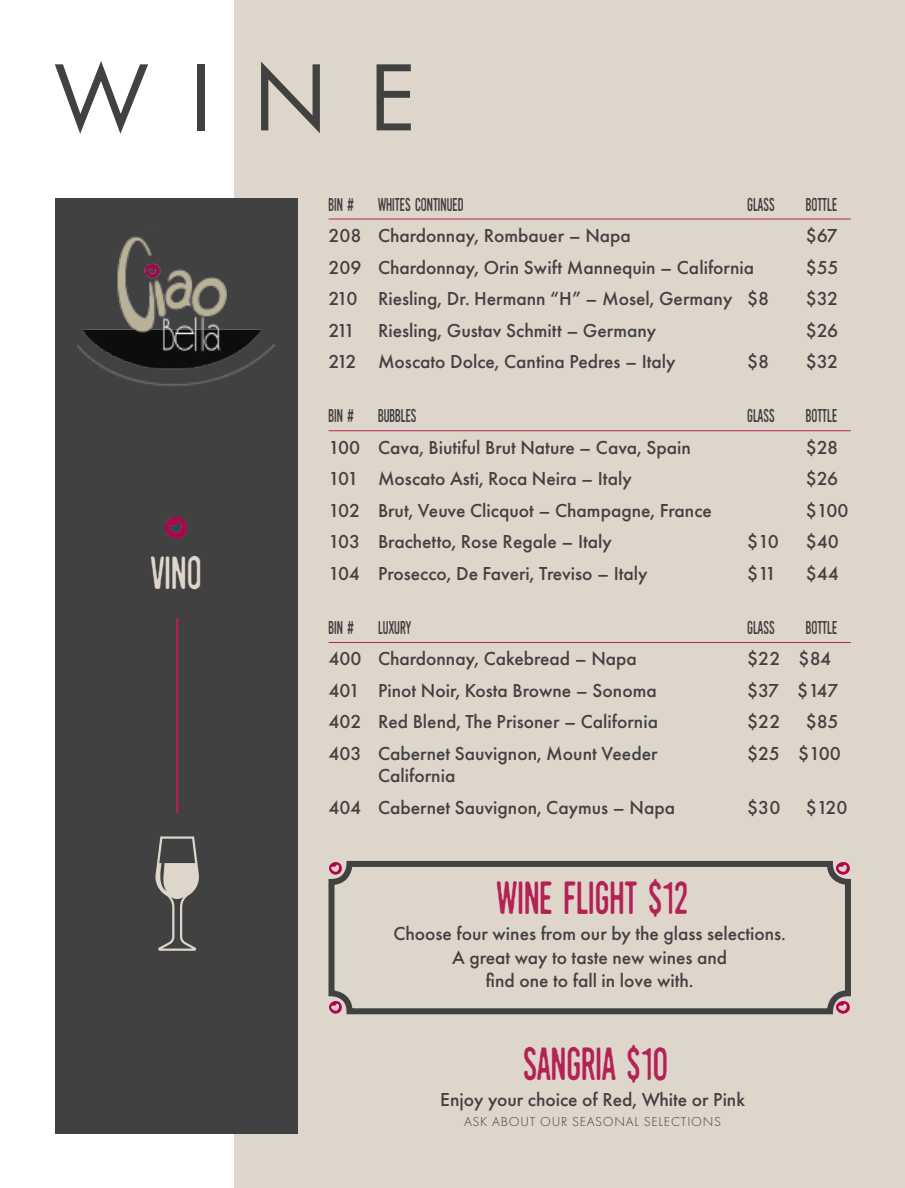
<style>
.page{position:relative;width:905px;height:1188px;background:#fff}
.page>*{position:absolute;margin:0;border:0;box-sizing:border-box;transform-origin:0 0}
.t1{font:99px "Futura PT";color:#414141}
.t2{font:45px "Kirkuvanpunainenkirsikka";color:#b42154}
.t3{font:45px "Kirkuvanpunainenkirsikka";color:#ded5cb}
.t4{font:500 19.5px "Futura PT";color:#414141}
.t5{font:18px "Kirkuvanpunainenkirsikka";color:#414141}
.t6{font:300 13.5px "Futura PT";letter-spacing:.06em;color:#414141}
</style>
<div class="page">
<div style="left:235px;top:0;width:669px;height:1188px;background:#ded5cb"></div>
<div style="left:55px;top:198px;width:242px;height:936px;background:#414141"></div>
<img style="left:78px;top:236px;width:196px;height:150px">
<hr style="left:328px;top:219px;width:522px;height:1px;background:#b42154">
<hr style="left:328px;top:430px;width:522px;height:1px;background:#b42154">
<hr style="left:328px;top:642px;width:522px;height:1px;background:#b42154">
<hr style="left:176px;top:618px;width:2px;height:195px;background:#b42154">
<img style="left:166px;top:518px;width:21px;height:20px">
<svg style="left:836px;top:862px;width:13px;height:12px"></svg>
<svg style="left:329px;top:1002px;width:13px;height:12px"></svg>
<svg style="left:329px;top:862px;width:13px;height:12px"></svg>
<svg style="left:836px;top:1002px;width:13px;height:12px"></svg>
<div style="left:328px;top:861px;width:522px;height:153px;border:6px solid #414141;border-radius:18px"></div>
<svg style="left:155px;top:836px;width:44px;height:115px"></svg>
<p class="t1" style="left:54px;top:39px;width:363px">WINE</p>
<p class="t3" style="left:151px;top:548px;width:52px">VINO</p>
<p class="t5" style="left:328px;top:194px;width:27px">BIN #</p>
<p class="t5" style="left:378px;top:194px;width:87px">WHITES CONTINUED</p>
<p class="t5" style="left:747px;top:194px;width:29px">GLASS</p>
<p class="t5" style="left:805px;top:194px;width:33px">BOTTLE</p>
<p class="t4" style="left:328px;top:224px;width:304px">208 Chardonnay, Rombauer – Napa</p>
<p class="t4" style="left:805px;top:224px;width:34px">$67</p>
<p class="t4" style="left:328px;top:256px;width:427px">209 Chardonnay, Orin Swift Mannequin – California</p>
<p class="t4" style="left:805px;top:256px;width:34px">$55</p>
<p class="t4" style="left:328px;top:287px;width:442px">210 Riesling, Dr. Hermann “H” – Mosel, Germany $8</p>
<p class="t4" style="left:805px;top:287px;width:34px">$32</p>
<p class="t4" style="left:328px;top:319px;width:329px">211 Riesling, Gustav Schmitt – Germany</p>
<p class="t4" style="left:805px;top:319px;width:34px">$26</p>
<p class="t4" style="left:328px;top:350px;width:349px">212 Moscato Dolce, Cantina Pedres – Italy</p>
<p class="t4" style="left:747px;top:350px;width:24px">$8</p>
<p class="t4" style="left:805px;top:350px;width:34px">$32</p>
<p class="t5" style="left:328px;top:406px;width:27px">BIN #</p>
<p class="t5" style="left:378px;top:406px;width:40px">BUBBLES</p>
<p class="t5" style="left:747px;top:406px;width:29px">GLASS</p>
<p class="t5" style="left:805px;top:406px;width:33px">BOTTLE</p>
<p class="t4" style="left:328px;top:436px;width:364px">100 Cava, Biutiful Brut Nature – Cava, Spain</p>
<p class="t4" style="left:805px;top:436px;width:34px">$28</p>
<p class="t4" style="left:328px;top:467px;width:305px">101 Moscato Asti, Roca Neira – Italy</p>
<p class="t4" style="left:805px;top:467px;width:34px">$26</p>
<p class="t4" style="left:328px;top:499px;width:385px">102 Brut, Veuve Clicquot – Champagne, France</p>
<p class="t4" style="left:805px;top:499px;width:44px">$100</p>
<p class="t4" style="left:328px;top:530px;width:285px">103 Brachetto, Rose Regale – Italy</p>
<p class="t4" style="left:747px;top:530px;width:33px">$10</p>
<p class="t4" style="left:805px;top:530px;width:35px">$40</p>
<p class="t4" style="left:328px;top:562px;width:320px">104 Prosecco, De Faveri, Treviso – Italy</p>
<p class="t4" style="left:747px;top:562px;width:31px">$11</p>
<p class="t4" style="left:805px;top:562px;width:35px">$44</p>
<p class="t5" style="left:328px;top:617px;width:27px">BIN #</p>
<p class="t5" style="left:378px;top:617px;width:35px">LUXURY</p>
<p class="t5" style="left:747px;top:617px;width:29px">GLASS</p>
<p class="t5" style="left:805px;top:617px;width:33px">BOTTLE</p>
<p class="t4" style="left:328px;top:647px;width:310px">400 Chardonnay, Cakebread – Napa</p>
<p class="t4" style="left:747px;top:647px;width:85px">$22 $84</p>
<p class="t4" style="left:328px;top:679px;width:330px">401 Pinot Noir, Kosta Browne – Sonoma</p>
<p class="t4" style="left:747px;top:679px;width:93px">$37 $147</p>
<p class="t4" style="left:328px;top:710px;width:331px">402 Red Blend, The Prisoner – California</p>
<p class="t4" style="left:747px;top:710px;width:35px">$22</p>
<p class="t4" style="left:805px;top:710px;width:34px">$85</p>
<p class="t4" style="left:328px;top:742px;width:330px">403 Cabernet Sauvignon, Mount Veeder</p>
<p class="t4" style="left:747px;top:742px;width:95px">$25 $100</p>
<p class="t4" style="left:378px;top:764px;width:79px">California</p>
<p class="t4" style="left:328px;top:796px;width:348px">404 Cabernet Sauvignon, Caymus – Napa</p>
<p class="t4" style="left:747px;top:796px;width:35px">$30</p>
<p class="t4" style="left:805px;top:796px;width:43px">$120</p>
<p class="t2" style="left:497px;top:873px;width:193px">WINE FLFFLLIGHT $12</p>
<p class="t4" style="left:393px;top:922px;width:394px">Choose four wines from our by the glass selections.</p>
<p class="t4" style="left:452px;top:945px;width:276px">A great way to taste new wines and</p>
<p class="t4" style="left:486px;top:969px;width:209px">find one to fall in love with.</p>
<p class="t2" style="left:523px;top:1038px;width:147px">SANGRIA $10</p>
<p class="t4" style="left:440px;top:1088px;width:306px">Enjoy your choice of Red, White or Pink</p>
<p class="t6" style="left:464px;top:1113px;width:258px">ASK ABOUT OUR SEASONAL SELECTIONS</p>
</div>
